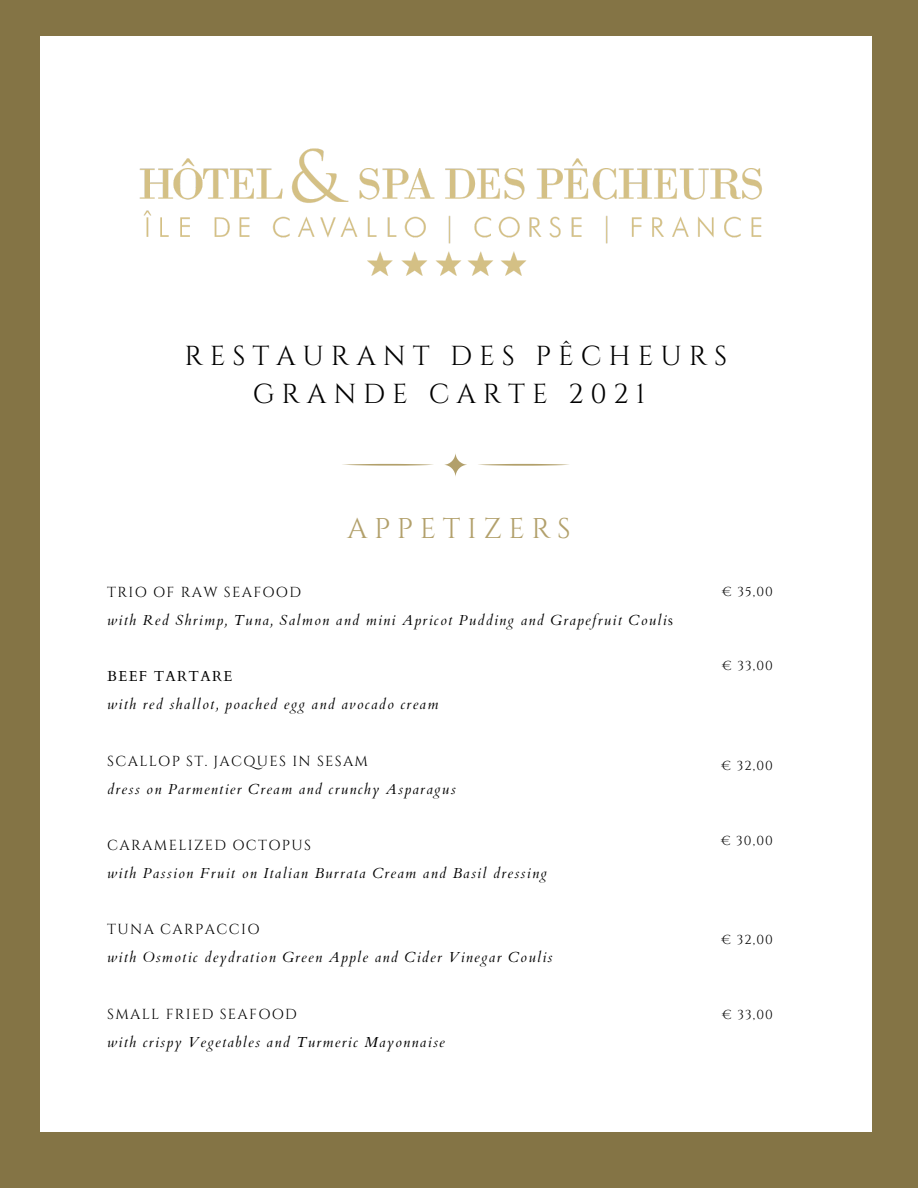
<style>
.page{position:relative;width:918px;height:1188px;background:#847445}
.page>*{position:absolute;margin:0;border:0;box-sizing:border-box;transform-origin:0 0}
.t1{font:28.5px "Cinzel";letter-spacing:.23em;color:#b2a06b}
.t2{font:27.45px "Cinzel";letter-spacing:.25em;color:#000}
.t3{font:italic 14.55px "Cardo";letter-spacing:.09em;color:#000}
.t4{font:14.55px "Cinzel";letter-spacing:.09em;color:#000}
.t5{font:14.55px "Cardo";letter-spacing:.09em;color:#000}
.t6{font:13.05px "Cinzel";letter-spacing:.09em;color:#000}
.s1{font-style:normal}
</style>
<div class="page">
<div style="left:40px;top:36px;width:832px;height:1096px;background:#fff"></div>
<img style="left:139px;top:148px;width:623px;height:127px">
<svg style="left:444px;top:453px;width:23px;height:23px"></svg>
<svg style="left:478px;top:464px;width:91px;height:2px"></svg>
<svg style="left:342px;top:464px;width:91px;height:2px"></svg>
<p class="t2" style="left:184px;top:339px;width:544px">RESTAURANT DES PÊCHEURS</p>
<p class="t2" style="left:253px;top:377px;width:394px">GRANDE CARTE 2021</p>
<p class="t1" style="left:347px;top:510px;width:225px">APPETIZERS</p>
<p class="t4" style="left:107px;top:583px;width:195px">TRIO OF RAW SEAFOOD</p>
<p class="t3" style="left:107px;top:610px;width:567px">with Red Shrimp, Tuna, Salmon and mini Apricot Pudding and Grapefruit Couli<span class="s1">s</span></p>
<p class="t5" style="left:107px;top:667px;width:127px">BEEF TARTARE</p>
<p class="t3" style="left:107px;top:695px;width:333px">with red shallot, poached egg and avocado cream</p>
<p class="t4" style="left:107px;top:751px;width:262px">SCALLOP ST. JACQUES IN SESAM</p>
<p class="t3" style="left:107px;top:779px;width:350px">dress on Parmentier Cream and crunchy Asparagus</p>
<p class="t4" style="left:107px;top:836px;width:205px">CARAMELIZED OCTOPUS</p>
<p class="t3" style="left:107px;top:864px;width:441px">with Passion Fruit on Italian Burrata Cream and Basil dressing</p>
<p class="t4" style="left:107px;top:920px;width:154px">TUNA CARPACCIO</p>
<p class="t3" style="left:107px;top:948px;width:447px">with Osmotic deydration Green Apple and Cider Vinegar Coulis</p>
<p class="t4" style="left:107px;top:1005px;width:191px">SMALL FRIED SEAFOOD</p>
<p class="t3" style="left:107px;top:1032px;width:339px">with crispy Vegetables and Turmeric Mayonnaise</p>
<p class="t6" style="left:722px;top:583px;width:52px">€ 35,00</p>
<p class="t6" style="left:722px;top:658px;width:52px">€ 33,00</p>
<p class="t6" style="left:722px;top:757px;width:53px">€ 32,00</p>
<p class="t6" style="left:721px;top:832px;width:53px">€ 30,00</p>
<p class="t6" style="left:722px;top:932px;width:53px">€ 32,00</p>
<p class="t6" style="left:722px;top:1006px;width:52px">€ 33,00</p>
</div>
